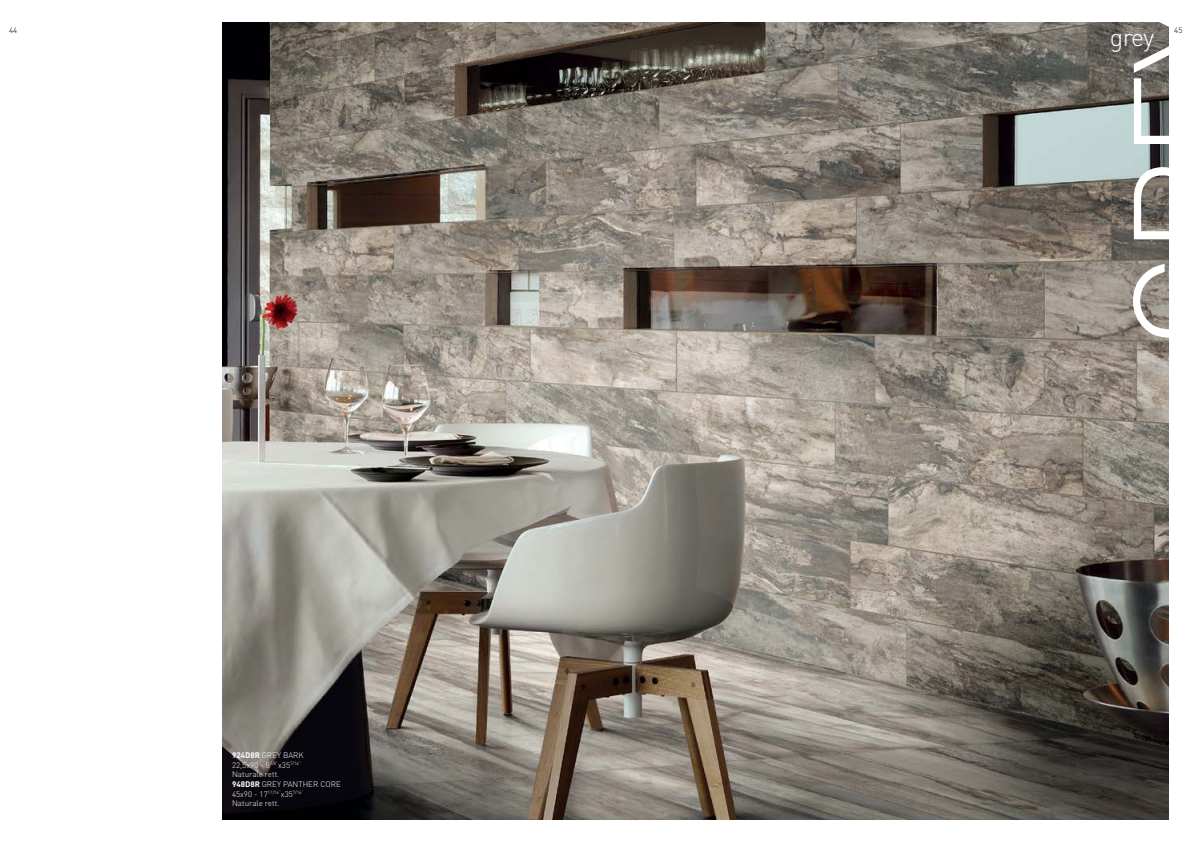
<style>
.page{position:relative;width:1191px;height:842px;background:#fff}
.page>*{position:absolute;margin:0;border:0;box-sizing:border-box;transform-origin:0 0}
.t1{font:300 152px "DIN";color:#fff}
.t2{font:300 25px "DIN";color:#fff}
.t3{font:300 8px/9.6px "DIN";color:#fff}
.t4{font:300 8px "DIN";color:#000}
.s1{font-weight:700}
</style>
<div class="page">
<img style="left:222px;top:23px;width:946px;height:796px">
<h1 class="t1" style="left:1093px;top:350px;width:353px;rotate:-90deg">GREY</h1>
<p class="t4" style="left:9px;top:26px;width:10px">44</p>
<p class="t4" style="left:1174px;top:26px;width:10px">45</p>
<h2 class="t2" style="left:1110px;top:22px;width:46px">grey</h2>
<p class="t3" style="left:232px;top:750px;width:110px"><span class="s1">924D8R</span> GREY BARK<br>22,5x90 - 8<sup>7/8”</sup>x35<sup>7/16”<br></sup>Naturale rett.<br><span class="s1">948D8R</span> GREY PANTHER CORE<br>45x90 - 17<sup>11/16”</sup>x35<sup>7/16”<br></sup>Naturale rett.</p>
</div>
